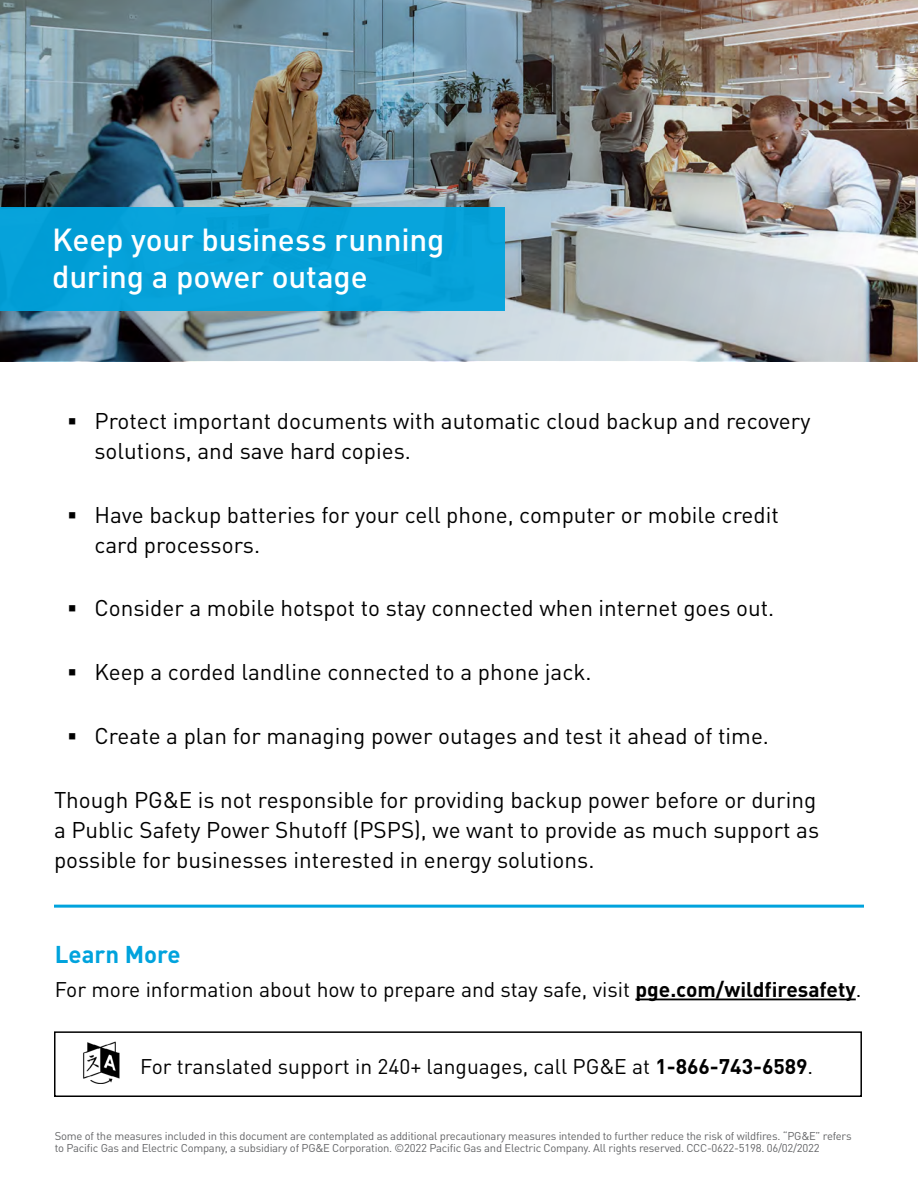
<style>
.page{position:relative;width:918px;height:1188px;background:#fff}
.page>*{position:absolute;margin:0;border:0;box-sizing:border-box;transform-origin:0 0}
.t1{font:500 31.5px/37.5px "DINOT";letter-spacing:-.005em;color:#fff}
.t2{font:700 24px "DINOT";color:#00a3dd}
.t3{font:22.5px/30px "DINOT";color:#000}
.t4{font:21px "DINOT";color:#000}
.t5{font:11.25px/12px "DINOT";letter-spacing:-.02em;color:#636466}
.s1{font-weight:700}
</style>
<div class="page">
<img style="left:0;top:0;width:918px;height:361px">
<div style="left:0;top:207px;width:505px;height:104px;background:#07a2da"></div>
<div style="left:54px;top:1031px;width:808px;height:66px;border:2px solid #000"></div>
<hr style="left:54px;top:905px;width:810px;height:3px;background:#00a3dd">
<hr style="left:635px;top:999px;width:221px;height:1px;background:#000">
<img style="left:83px;top:1042px;width:37px;height:42px">
<h2 class="t1" style="left:52px;top:218px;width:394px">Keep your business running during a power outage</h2>
<p class="t3" style="left:94px;top:404px;width:718px">Protect important documents with automatic cloud backup and recovery solutions, and save hard copies.</p>
<p class="t3" style="left:94px;top:498px;width:686px">Have backup batteries for your cell phone, computer or mobile credit card processors.</p>
<p class="t3" style="left:94px;top:591px;width:681px">Consider a mobile hotspot to stay connected when internet goes out.</p>
<p class="t3" style="left:94px;top:655px;width:499px">Keep a corded landline connected to a phone jack.</p>
<p class="t3" style="left:94px;top:719px;width:676px">Create a plan for managing power outages and test it ahead of time.</p>
<p class="t3" style="left:54px;top:783px;width:767px">Though PG&amp;E is not responsible for providing backup power before or during a Public Safety Power Shutoff (PSPS), we want to provide as much support as possible for businesses interested in energy solutions.</p>
<h2 class="t2" style="left:55px;top:935px;width:127px">Learn More</h2>
<p class="t4" style="left:55px;top:973px;width:808px">For more information about how to prepare and stay safe, visit <span class="s1">pge.com/wildfiresafety</span>.</p>
<p class="t4" style="left:140px;top:1050px;width:675px">For translated support in 240+ languages, call PG&amp;E at <span class="s1">1-866-743-6589</span>.</p>
<p class="t5" style="left:55px;top:1129px;width:798px">Some of the measures included in this document are contemplated as additional precautionary measures intended to further reduce the risk of wildfires. “PG&amp;E” refers to Pacific Gas and Electric Company, a subsidiary of PG&amp;E Corporation. ©2022 Pacific Gas and Electric Company. All rights reserved. CCC-0622-5198. 06/02/2022</p>
</div>
